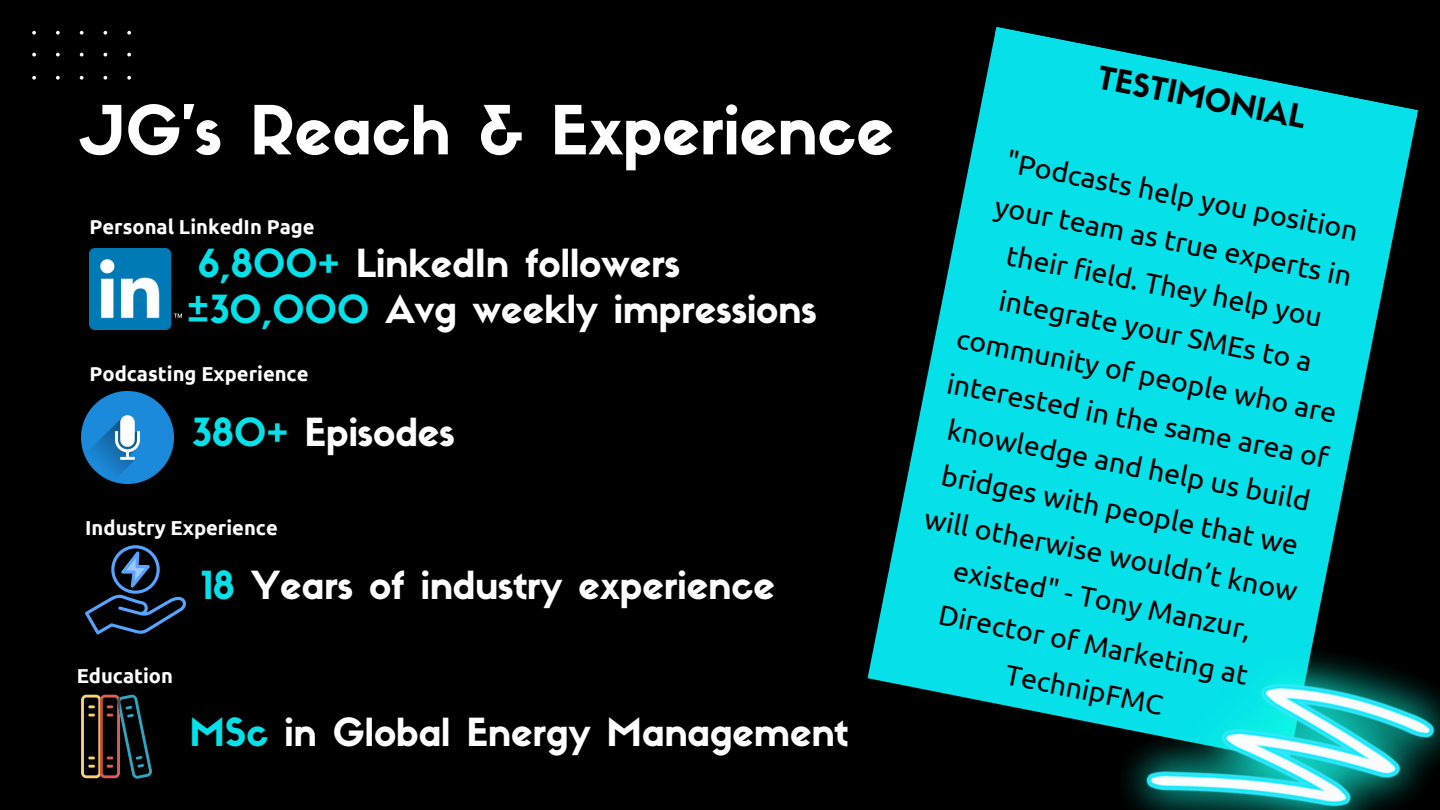
<style>
.page{position:relative;width:1440px;height:810px;background:#000}
.page>*{position:absolute;margin:0;border:0;box-sizing:border-box;transform-origin:0 0}
.t1{font:66.4px "Sifonn Basic";color:#fff}
.t2{font:38px "Sifonn Basic";color:#fff}
.t3{font:31.1px "Sifonn Basic";color:#000}
.t4{font:28.6px/45.7px "Ubuntu";color:#000;text-align:center}
.t5{font:700 20.2px "Ubuntu";color:#fff}
.s1{color:#05e0e9}
</style>
<div class="page">
<svg style="left:32px;top:30px;width:99px;height:50px"></svg>
<img style="left:89px;top:248px;width:93px;height:81px">
<img style="left:81px;top:391px;width:92px;height:93px">
<svg style="left:85px;top:545px;width:101px;height:89px"></svg>
<svg style="left:81px;top:695px;width:71px;height:84px"></svg>
<svg style="left:868px;top:27px;width:550px;height:693px;fill:#05e0e9"></svg>
<img style="left:1079px;top:576px;width:361px;height:234px">
<h1 class="t1" style="left:81px;top:105px;width:815px">JG's Reach &amp; Experience</h1>
<p class="t5" style="left:90px;top:215px;width:227px">Personal LinkedIn Page</p>
<h2 class="t2" style="left:198px;top:249px;width:484px"><span class="s1">6,800+</span> LinkedIn followers</h2>
<h2 class="t2" style="left:187px;top:294px;width:632px"><span class="s1">±30,000</span> Avg weekly impressions</h2>
<p class="t5" style="left:90px;top:362px;width:221px">Podcasting Experience</p>
<h2 class="t2" style="left:192px;top:418px;width:264px"><span class="s1">380+</span> Episodes</h2>
<p class="t5" style="left:85px;top:516px;width:194px">Industry Experience</p>
<h2 class="t2" style="left:201px;top:570px;width:576px"><span class="s1">18</span> Years of industry experience</h2>
<p class="t5" style="left:77px;top:664px;width:98px">Education</p>
<h2 class="t2" style="left:190px;top:717px;width:660px"><span class="s1">MSc</span> in Global Energy Management</h2>
<p class="t3" style="left:1100px;top:65px;width:213px;rotate:11deg">TESTIMONIAL</p>
<p class="t4" style="left:995px;top:136px;width:390px;rotate:11deg">"Podcasts help you position your team as true experts in their field. They help you integrate your SMEs to a community of people who are interested in the same area of knowledge and help us build bridges with people that we will otherwise wouldn’t know existed" - Tony Manzur,<br>Director of Marketing at<br>TechnipFMC</p>
</div>
